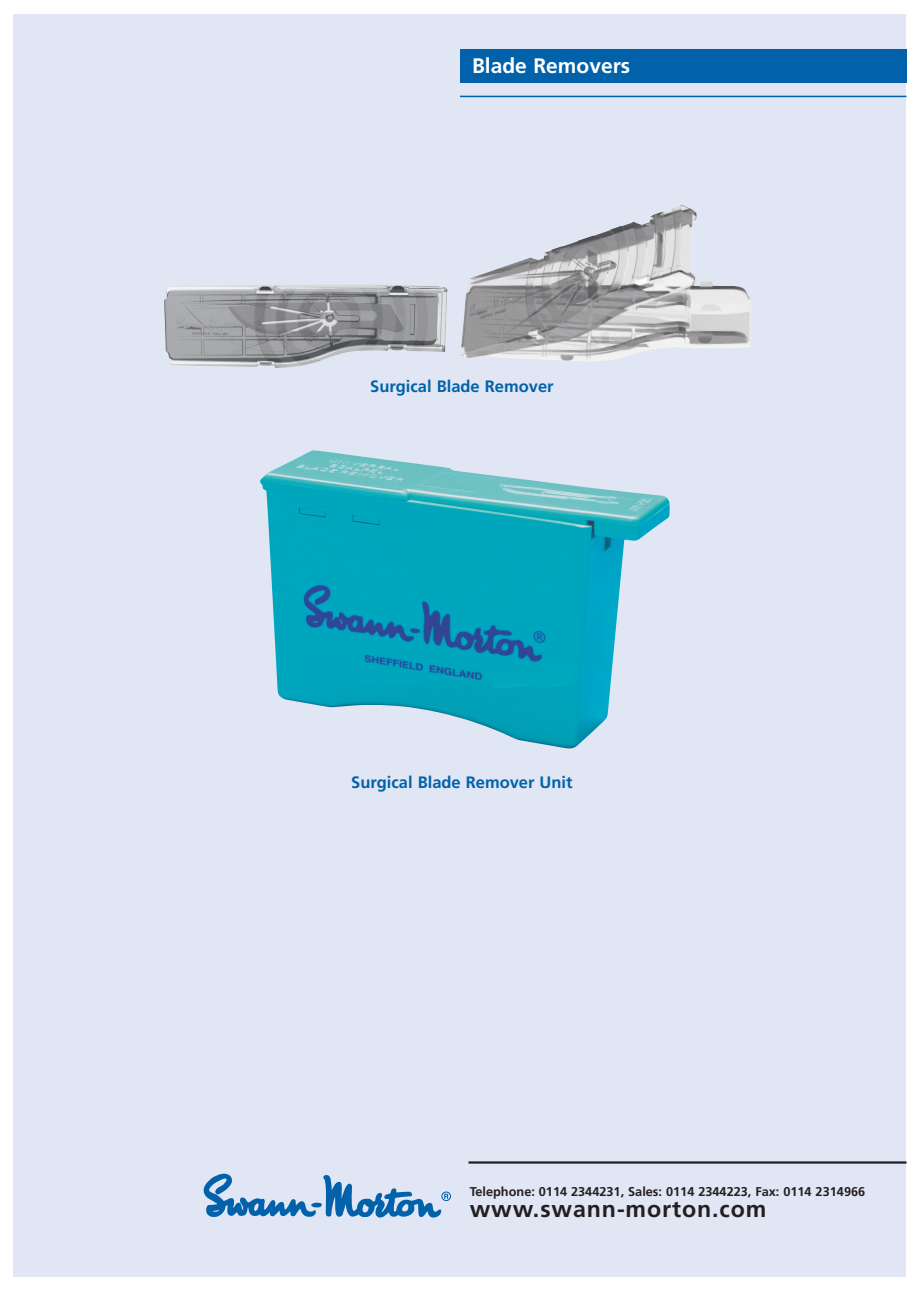
<style>
.page{position:relative;width:920px;height:1290px;background:#fff}
.page>*{position:absolute;margin:0;border:0;box-sizing:border-box;transform-origin:0 0}
.t1{font:700 23.25px "Frutiger";letter-spacing:.04em;color:#231f20}
.t2{font:700 21px "Frutiger";color:#fff}
.t3{font:700 16.5px "Frutiger";color:#0161aa}
.t4{font:700 12.75px "Frutiger";color:#231f20}
</style>
<div class="page">
<div style="left:14px;top:14px;width:892px;height:1262px;background:#e0e6f3"></div>
<hr style="left:460px;top:96px;width:446px;height:1px;background:#0161aa">
<div style="left:460px;top:50px;width:446px;height:33px;background:#0161aa"></div>
<hr style="left:468px;top:1161px;width:438px;height:2px;background:#231f20">
<div style="left:441px;top:1192px;width:10px;height:9px;border:1px solid #0161aa;border-radius:50%"></div>
<svg style="left:204px;top:1174px;width:244px;height:44px"></svg>
<img style="left:260px;top:450px;width:410px;height:299px">
<img style="left:461px;top:205px;width:290px;height:157px">
<img style="left:164px;top:285px;width:283px;height:83px">
<h2 class="t2" style="left:472px;top:58px;width:160px">Blade Removers</h2>
<p class="t3" style="left:370px;top:380px;width:185px">Surgical Blade Remover</p>
<p class="t3" style="left:351px;top:776px;width:223px">Surgical Blade Remover Unit</p>
<p class="t4" style="left:470px;top:1186px;width:397px">Telephone: 0114 2344231, Sales: 0114 2344223, Fax: 0114 2314966</p>
<h1 class="t1" style="left:470px;top:1199px;width:298px">www.swann-morton.com</h1>
</div>
